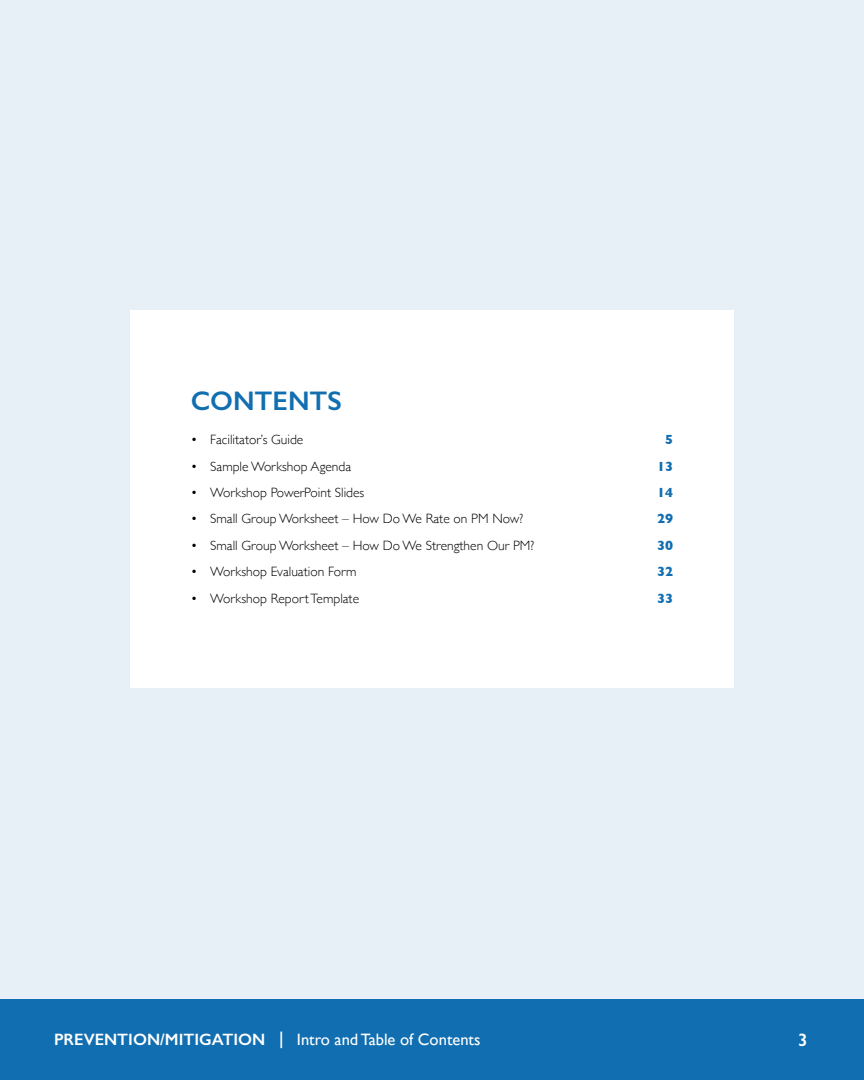
<style>
.page{position:relative;width:864px;height:1080px;background:#fff}
.page>*{position:absolute;margin:0;border:0;box-sizing:border-box;transform-origin:0 0}
.t1{font:600 27px "Gill Sans";color:#116eb0}
.t2{font:600 18px "Gill Sans";color:#fff}
.t3{font:16.5px "Gill Sans";color:#fff}
.t4{font:300 13.5px "Gill Sans";color:#000}
.t5{font:700 13.5px "Gill Sans";color:#116eb0}
.s1{font-weight:600}
</style>
<div class="page">
<div style="left:0;top:999px;width:864px;height:81px;background:#116eb0"></div>
<div style="left:0;top:0;width:864px;height:999px;background:#e7f0f7"></div>
<div style="left:130px;top:310px;width:604px;height:378px;background:#fff"></div>
<h1 class="t1" style="left:191px;top:384px;width:152px">CONTENTS</h1>
<p class="t4" style="left:191px;top:429px;width:114px">• Facilitator’s Guide</p>
<p class="t5" style="left:665px;top:429px;width:10px">5</p>
<p class="t4" style="left:191px;top:455px;width:162px">• Sample Workshop Agenda</p>
<p class="t5" style="left:657px;top:455px;width:18px">13</p>
<p class="t4" style="left:191px;top:482px;width:175px">• Workshop PowerPoint Slides</p>
<p class="t5" style="left:657px;top:482px;width:18px">14</p>
<p class="t4" style="left:191px;top:508px;width:334px">• Small Group Worksheet – How Do We Rate on PM Now?</p>
<p class="t5" style="left:657px;top:508px;width:18px">29</p>
<p class="t4" style="left:191px;top:535px;width:345px">• Small Group Worksheet – How Do We Strengthen Our PM?</p>
<p class="t5" style="left:657px;top:534px;width:18px">30</p>
<p class="t4" style="left:191px;top:561px;width:167px">• Workshop Evaluation Form</p>
<p class="t5" style="left:657px;top:561px;width:18px">32</p>
<p class="t4" style="left:191px;top:587px;width:170px">• Workshop Report Template</p>
<p class="t5" style="left:657px;top:587px;width:18px">33</p>
<p class="t3" style="left:54px;top:1029px;width:428px"><span class="s1">PREVENTION/MITIGATION |</span> Intro and Table of Contents</p>
<h2 class="t2" style="left:798px;top:1029px;width:11px">3</h2>
</div>
